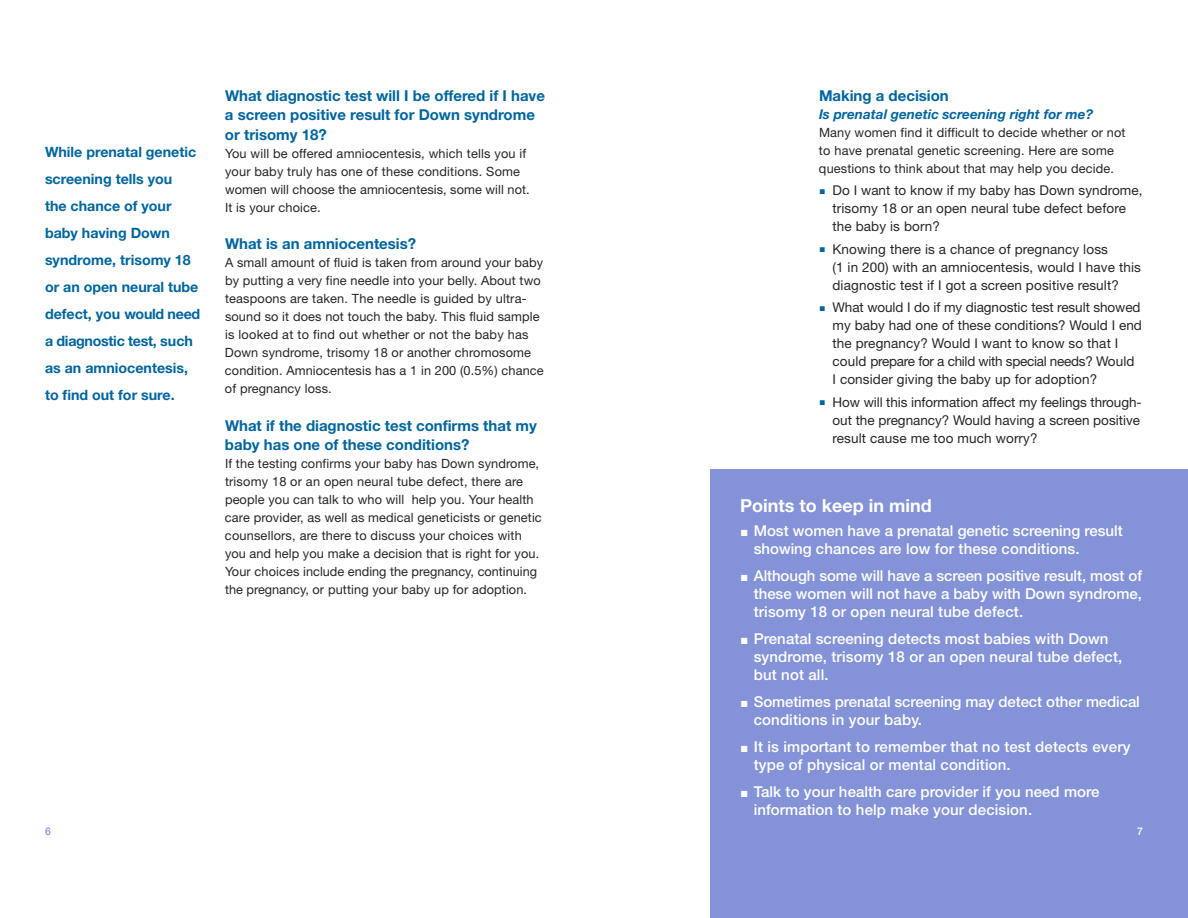
<style>
.page{position:relative;width:1188px;height:918px;background:#fff}
.page>*{position:absolute;margin:0;border:0;box-sizing:border-box;transform-origin:0 0}
.t1{font:700 18px "Helvetica Neue";color:#fff}
.t2{font:500 15px/18px "Helvetica Neue";letter-spacing:.005em;color:#fff}
.t3{font:700 15px/19.5px "Helvetica Neue";color:#00659f}
.t4{font:700 14.25px/27px "Helvetica Neue";color:#00659f}
.t5{font:13.5px/18px "Helvetica Neue";letter-spacing:.01em;color:#272627}
.t6{font:italic 700 13.5px "Helvetica Neue";color:#00659f}
.t7{font:12.75px/18px "Helvetica Neue";letter-spacing:.01em;color:#272627}
.t8{font:500 10.5px "Helvetica Neue";color:#8492d8}
.t9{font:500 10.5px "Helvetica Neue";color:#fff}
.s1{font-family:"Scala Regular Expert";font-size:10.5px;color:#00659f}
.s2{font-family:"Scala Regular Expert";font-weight:400;font-size:13.5px}
</style>
<div class="page">
<div style="left:710px;top:470px;width:478px;height:448px;background:#8492d8"></div>
<p class="t4" style="left:45px;top:140px;width:157px">While prenatal genetic screening tells you<br>the chance of your baby having Down syndrome, trisomy 18 or an open neural tube defect, you would need a diagnostic test, such as an amniocentesis, to find out for sure.</p>
<p class="t3" style="left:225px;top:87px;width:322px">What diagnostic test will I be offered if I have a screen positive result for Down syndrome or trisomy 18?</p>
<p class="t7" style="left:225px;top:145px;width:306px">You will be offered amniocentesis, which tells you if your baby truly has one of these conditions. Some women will choose the amniocentesis, some will not.<br>It is your choice.</p>
<p class="t3" style="left:225px;top:235px;width:193px">What is an amniocentesis?</p>
<p class="t7" style="left:225px;top:255px;width:320px">A small amount of fluid is taken from around your baby by putting a very fine needle into your belly. About two teaspoons are taken. The needle is guided by ultra&shy;sound so it does not touch the baby. This fluid sample is looked at to find out whether or not the baby has Down syndrome, trisomy 18 or another chromosome condition. Amniocentesis has a 1 in 200 (0.5%) chance of pregnancy loss.</p>
<p class="t3" style="left:225px;top:417px;width:313px">What if the diagnostic test confirms that my baby has one of these conditions?</p>
<p class="t7" style="left:225px;top:456px;width:318px">If the testing confirms your baby has Down syndrome, trisomy 18 or an open neural tube defect, there are people you can talk to who will help you. Your health care provider, as well as medical geneticists or genetic counsellors, are there to discuss your choices with you and help you make a decision that is right for you.<br>Your choices include ending the pregnancy, continuing the pregnancy, or putting your baby up for adoption.</p>
<p class="t3" style="left:819px;top:87px;width:131px">Making a decision</p>
<p class="t6" style="left:819px;top:109px;width:276px">Is prenatal genetic screening right for me?</p>
<p class="t7" style="left:819px;top:124px;width:308px">Many women find it difficult to decide whether or not to have prenatal genetic screening. Here are some questions to think about that may help you decide.</p>
<p class="t5" style="left:832px;top:183px;width:312px;text-indent:-14px"><span class="s1">r</span> Do I want to know if my baby has Down syndrome, trisomy 18 or an open neural tube defect before the baby is born?</p>
<p class="t5" style="left:832px;top:241px;width:310px;text-indent:-14px"><span class="s1">r</span> Knowing there is a chance of pregnancy loss<br>(1 in 200) with an amniocentesis, would I have this diagnostic test if I got a screen positive result?</p>
<p class="t5" style="left:833px;top:300px;width:311px;text-indent:-14px"><span class="s1">r</span> What would I do if my diagnostic test result showed my baby had one of these conditions? Would I end the pregnancy? Would I want to know so that I could prepare for a child with special needs? Would<br>I consider giving the baby up for adoption?</p>
<p class="t5" style="left:832px;top:394px;width:311px;text-indent:-13px"><span class="s1">r</span> How will this information affect my feelings through&shy;out the pregnancy? Would having a screen positive result cause me too much worry?</p>
<h1 class="t1" style="left:740px;top:499px;width:193px">Points to keep in mind</h1>
<p class="t2" style="left:754px;top:523px;width:371px;text-indent:-14px"><span class="s2">r</span> Most women have a prenatal genetic screening result showing chances are low for these conditions.</p>
<p class="t2" style="left:754px;top:568px;width:390px;text-align:justify;text-indent:-14px"><span class="s2">r</span> Although some will have a screen positive result, most of these women will not have a baby with Down syndrome, trisomy 18 or open neural tube defect.</p>
<p class="t2" style="left:754px;top:631px;width:370px;text-indent:-14px"><span class="s2">r</span> Prenatal screening detects most babies with Down syndrome, trisomy 18 or an open neural tube defect, but not all.</p>
<p class="t2" style="left:754px;top:694px;width:388px;text-indent:-14px"><span class="s2">r</span> Sometimes prenatal screening may detect other medical conditions in your baby.</p>
<p class="t2" style="left:754px;top:739px;width:378px;text-indent:-13px"><span class="s2">r</span> It is important to remember that no test detects every type of physical or mental condition.</p>
<p class="t2" style="left:754px;top:784px;width:347px;text-indent:-14px"><span class="s2">r</span> Talk to your health care provider if you need more information to help make your decision.</p>
<p class="t8" style="left:45px;top:828px;width:7px">6</p>
<p class="t9" style="left:1137px;top:828px;width:7px">7</p>
</div>
